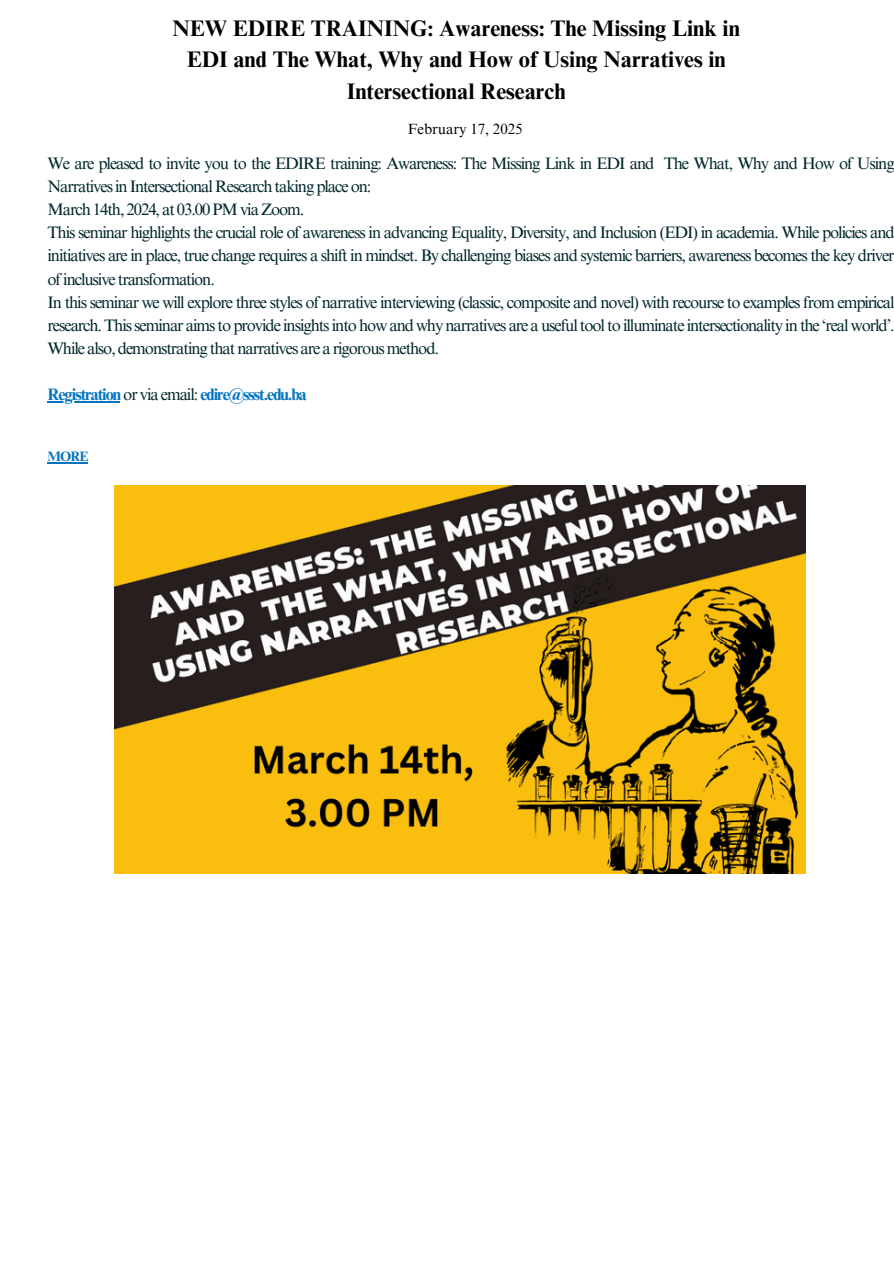
<style>
.page{position:relative;width:894px;height:1264px;background:#fff}
.page>*{position:absolute;margin:0;border:0;box-sizing:border-box;transform-origin:0 0}
.t1{font:700 22.5px/31.5px "Times NRMT Pro";color:#000;text-align:center}
.t2{font:16.65px/23.1px "Times NRMT Pro";letter-spacing:-.065em;color:#00272b}
.t3{font:700 16.65px "Times NRMT Pro";letter-spacing:-.065em;color:#0574c0}
.t4{font:14.85px "Times NRMT Pro";color:#000}
.t5{font:700 13.65px "Times NRMT Pro";color:#0574c0}
.s1{font-weight:400;color:#00272b}
</style>
<div class="page">
<img style="left:115px;top:486px;width:690px;height:387px">
<hr style="left:48px;top:401px;width:72px;height:1px;background:#0574c0">
<hr style="left:48px;top:462px;width:40px;height:1px;background:#0574c0">
<h3 class="t1" style="left:172px;top:15px;width:569px">NEW EDIRE TRAINING: Awareness: The Missing Link in<br>EDI and The What, Why and How of Using Narratives in<br>Intersectional Research</h3>
<p class="t4" style="left:407px;top:123px;width:116px">February 17, 2025</p>
<p class="t2" style="left:48px;top:154px;width:848px">We are pleased to invite you to the EDIRE training: Awareness: The Missing Link in EDI and The What, Why and How of Using Narratives in Intersectional Research taking place on:<br>March 14th, 2024, at 03.00 PM via Zoom.<br>This seminar highlights the crucial role of awareness in advancing Equality, Diversity, and Inclusion (EDI) in academia. While policies and initiatives are in place, true change requires a shift in mindset. By challenging biases and systemic barriers, awareness becomes the key driver of inclusive transformation.<br>In this seminar we will explore three styles of narrative interviewing (classic, composite and novel) with recourse to examples from empirical research. This seminar aims to provide insights into how and why narratives are a useful tool to illuminate intersectionality in the ‘real world’.<br>While also, demonstrating that narratives are a rigorous method.</p>
<h2 class="t3" style="left:48px;top:388px;width:261px">Registration <span class="s1">or via email:</span> edire@ssst.edu.ba</h2>
<h2 class="t5" style="left:48px;top:451px;width:42px">MORE</h2>
</div>
